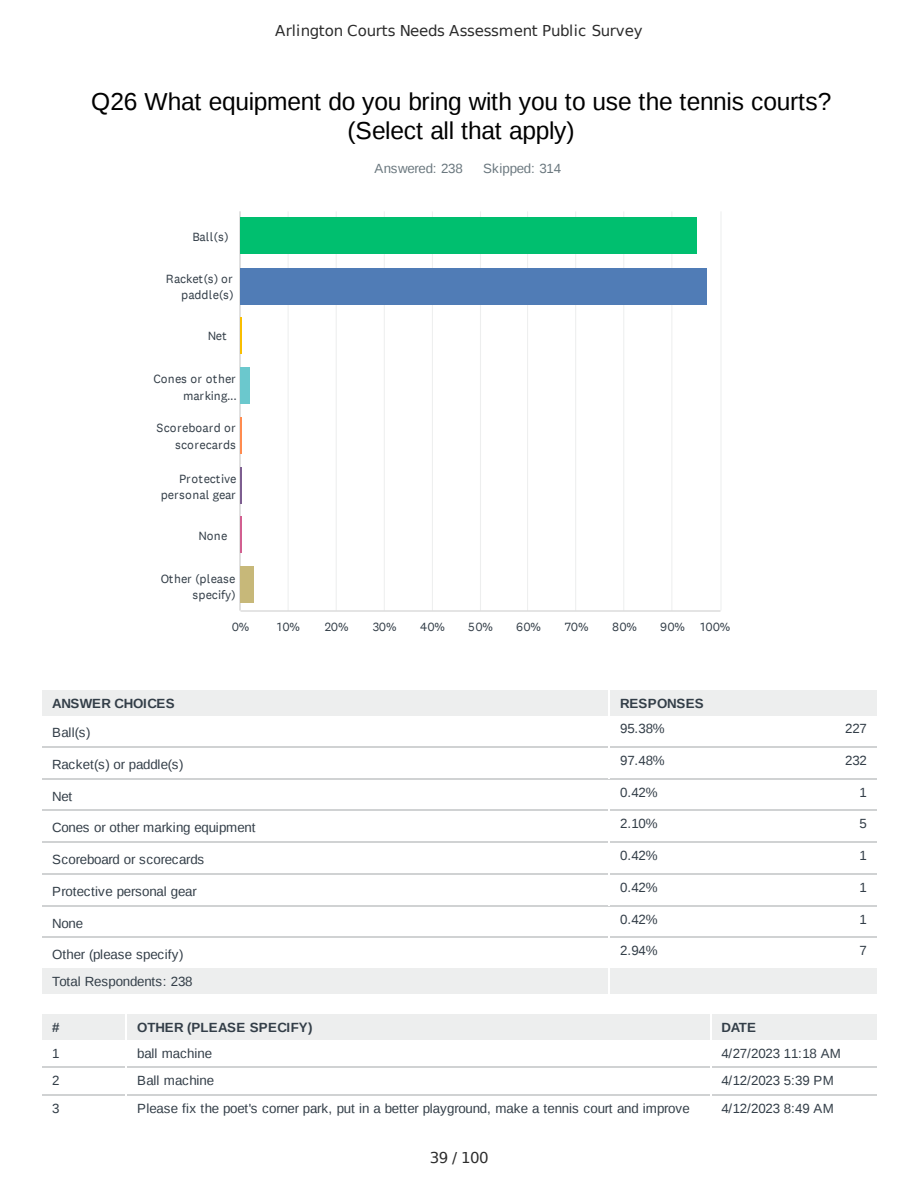
<style>
.page{position:relative;width:918px;height:1188px;background:#fff}
.page>*{position:absolute;margin:0;border:0;box-sizing:border-box;transform-origin:0 0}
.t1{font:24.6px/28.7px "Liberation Sans";letter-spacing:-.015em;color:#000;text-align:center}
.t2{font:15px "DejaVu Sans";letter-spacing:-.015em;color:#2c2c2c}
.t3{font:13.35px "Liberation Sans";letter-spacing:-.02em;color:#333e48}
.t4{font:700 13.35px "Liberation Sans";letter-spacing:.025em;color:#333e48}
.t5{font:13.35px "Liberation Sans";letter-spacing:-.02em;color:#6b787f}
.t6{font:700 13.35px "Liberation Sans";letter-spacing:-.02em;color:#333e48}
.t7{font:13.35px "Liberation Sans";letter-spacing:.01em;color:#333e48}
.t8{font:700 13.35px "Liberation Sans";letter-spacing:.005em;color:#333e48}
.t9{font:12.3px/16.4px "Copyright Klim Type Foundry Not Licensedfor Desktop Use";letter-spacing:.005em;color:#333e48;text-align:right}
</style>
<div class="page">
<svg style="left:42px;top:779px;width:835px;height:317px"></svg>
<div style="left:42px;top:690px;width:567px;height:26px;background:#edeeee"></div>
<div style="left:609px;top:690px;width:268px;height:26px;background:#edeeee"></div>
<div style="left:42px;top:969px;width:567px;height:25px;background:#edeeee"></div>
<div style="left:609px;top:969px;width:268px;height:25px;background:#edeeee"></div>
<svg style="left:609px;top:969px;width:1px;height:25px"></svg>
<hr style="left:609px;top:937px;width:1px;height:32px;background:#fff">
<hr style="left:609px;top:937px;width:268px;height:1px;background:#d0d2d3">
<hr style="left:42px;top:937px;width:568px;height:1px;background:#d0d2d3">
<hr style="left:609px;top:905px;width:1px;height:33px;background:#fff">
<hr style="left:609px;top:905px;width:268px;height:1px;background:#d0d2d3">
<hr style="left:42px;top:905px;width:568px;height:1px;background:#d0d2d3">
<hr style="left:609px;top:873px;width:1px;height:33px;background:#fff">
<hr style="left:609px;top:873px;width:268px;height:1px;background:#d0d2d3">
<hr style="left:42px;top:873px;width:568px;height:1px;background:#d0d2d3">
<hr style="left:609px;top:842px;width:1px;height:32px;background:#fff">
<hr style="left:609px;top:842px;width:268px;height:1px;background:#d0d2d3">
<hr style="left:42px;top:842px;width:568px;height:1px;background:#d0d2d3">
<hr style="left:609px;top:810px;width:1px;height:33px;background:#fff">
<hr style="left:609px;top:810px;width:268px;height:1px;background:#d0d2d3">
<hr style="left:42px;top:810px;width:568px;height:1px;background:#d0d2d3">
<hr style="left:609px;top:778px;width:1px;height:33px;background:#fff">
<hr style="left:609px;top:778px;width:268px;height:1px;background:#d0d2d3">
<hr style="left:42px;top:778px;width:568px;height:1px;background:#d0d2d3">
<hr style="left:609px;top:746px;width:1px;height:33px;background:#fff">
<hr style="left:609px;top:746px;width:268px;height:2px;background:#d0d2d3">
<hr style="left:42px;top:746px;width:568px;height:2px;background:#d0d2d3">
<hr style="left:609px;top:716px;width:1px;height:32px;background:#fff">
<svg style="left:609px;top:690px;width:1px;height:26px"></svg>
<div style="left:42px;top:1015px;width:84px;height:25px;background:#edeeee"></div>
<div style="left:126px;top:1015px;width:584px;height:25px;background:#edeeee"></div>
<div style="left:710px;top:1015px;width:167px;height:25px;background:#edeeee"></div>
<hr style="left:710px;top:1094px;width:1px;height:30px;background:#fff">
<hr style="left:126px;top:1094px;width:1px;height:30px;background:#fff">
<hr style="left:710px;top:1094px;width:167px;height:1px;background:#d0d2d3">
<hr style="left:126px;top:1094px;width:585px;height:1px;background:#d0d2d3">
<hr style="left:42px;top:1094px;width:85px;height:1px;background:#d0d2d3">
<hr style="left:710px;top:1067px;width:167px;height:1px;background:#d0d2d3">
<hr style="left:126px;top:1067px;width:585px;height:1px;background:#d0d2d3">
<hr style="left:42px;top:1067px;width:85px;height:1px;background:#d0d2d3">
<svg style="left:710px;top:1015px;width:1px;height:80px"></svg>
<svg style="left:126px;top:1015px;width:1px;height:80px"></svg>
<hr style="left:288px;top:211px;width:1px;height:399px;background:#edeeee">
<hr style="left:336px;top:211px;width:1px;height:399px;background:#edeeee">
<hr style="left:384px;top:211px;width:1px;height:399px;background:#edeeee">
<hr style="left:432px;top:211px;width:1px;height:399px;background:#edeeee">
<hr style="left:480px;top:211px;width:1px;height:399px;background:#edeeee">
<hr style="left:527px;top:211px;width:1px;height:399px;background:#edeeee">
<hr style="left:575px;top:211px;width:1px;height:399px;background:#edeeee">
<hr style="left:623px;top:211px;width:1px;height:399px;background:#edeeee">
<hr style="left:671px;top:211px;width:1px;height:399px;background:#edeeee">
<hr style="left:720px;top:211px;width:2px;height:399px;background:#edeeee">
<hr style="left:240px;top:211px;width:1px;height:399px;background:#ccc">
<hr style="left:241px;top:610px;width:479px;height:2px;background:#ccc">
<div style="left:241px;top:218px;width:456px;height:36px;background:#00bf6f"></div>
<div style="left:241px;top:268px;width:466px;height:37px;background:#507cb6"></div>
<hr style="left:241px;top:317px;width:1px;height:37px;background:#f9be00">
<div style="left:241px;top:367px;width:9px;height:37px;background:#6bc8cd"></div>
<hr style="left:241px;top:417px;width:1px;height:37px;background:#ff8b4f">
<hr style="left:241px;top:467px;width:1px;height:37px;background:#7d5e90">
<hr style="left:241px;top:516px;width:1px;height:37px;background:#d25f90">
<div style="left:241px;top:566px;width:13px;height:37px;background:#c7b879"></div>
<p class="t2" style="left:275px;top:22px;width:369px">Arlington Courts Needs Assessment Public Survey</p>
<h1 class="t1" style="left:91px;top:87px;width:742px">Q26 What equipment do you bring with you to use the tennis courts? (Select all that apply)</h1>
<p class="t5" style="left:375px;top:161px;width:90px">Answered: 238</p>
<p class="t5" style="left:483px;top:161px;width:80px">Skipped: 314</p>
<p class="t9" style="left:192px;top:229px;width:38px">Ball(s)</p>
<p class="t9" style="left:166px;top:271px;width:69px">Racket(s) or paddle(s)</p>
<p class="t9" style="left:208px;top:328px;width:21px">Net</p>
<p class="t9" style="left:154px;top:371px;width:85px">Cones or other marking...</p>
<p class="t9" style="left:157px;top:420px;width:81px">Scoreboard or scorecards</p>
<p class="t9" style="left:161px;top:470px;width:77px">Protective personal gear</p>
<p class="t9" style="left:199px;top:527px;width:30px">None</p>
<p class="t9" style="left:161px;top:570px;width:77px">Other (please specify)</p>
<p class="t9" style="left:232px;top:618px;width:19px">0%</p>
<p class="t9" style="left:277px;top:618px;width:24px">10%</p>
<p class="t9" style="left:325px;top:618px;width:25px">20%</p>
<p class="t9" style="left:373px;top:618px;width:25px">30%</p>
<p class="t9" style="left:420px;top:618px;width:26px">40%</p>
<p class="t9" style="left:468px;top:618px;width:26px">50%</p>
<p class="t9" style="left:516px;top:618px;width:26px">60%</p>
<p class="t9" style="left:565px;top:618px;width:25px">70%</p>
<p class="t9" style="left:612px;top:618px;width:26px">80%</p>
<p class="t9" style="left:660px;top:618px;width:26px">90%</p>
<p class="t9" style="left:701px;top:618px;width:31px">100%</p>
<p class="t6" style="left:52px;top:696px;width:124px">ANSWER CHOICES</p>
<p class="t4" style="left:620px;top:696px;width:85px">RESPONSES</p>
<p class="t3" style="left:52px;top:725px;width:40px">Ball(s)</p>
<p class="t3" style="left:52px;top:757px;width:133px">Racket(s) or paddle(s)</p>
<p class="t3" style="left:52px;top:789px;width:22px">Net</p>
<p class="t3" style="left:52px;top:820px;width:205px">Cones or other marking equipment</p>
<p class="t3" style="left:52px;top:852px;width:153px">Scoreboard or scorecards</p>
<p class="t3" style="left:52px;top:884px;width:146px">Protective personal gear</p>
<p class="t3" style="left:52px;top:916px;width:32px">None</p>
<p class="t3" style="left:52px;top:947px;width:133px">Other (please specify)</p>
<p class="t3" style="left:620px;top:721px;width:46px">95.38%</p>
<p class="t3" style="left:845px;top:721px;width:23px">227</p>
<p class="t3" style="left:620px;top:753px;width:46px">97.48%</p>
<p class="t3" style="left:845px;top:753px;width:23px">232</p>
<p class="t3" style="left:620px;top:785px;width:39px">0.42%</p>
<p class="t3" style="left:860px;top:785px;width:9px">1</p>
<p class="t3" style="left:620px;top:816px;width:39px">2.10%</p>
<p class="t3" style="left:860px;top:816px;width:9px">5</p>
<p class="t3" style="left:620px;top:848px;width:39px">0.42%</p>
<p class="t3" style="left:860px;top:848px;width:9px">1</p>
<p class="t3" style="left:620px;top:880px;width:39px">0.42%</p>
<p class="t3" style="left:860px;top:880px;width:9px">1</p>
<p class="t3" style="left:620px;top:911px;width:39px">0.42%</p>
<p class="t3" style="left:860px;top:911px;width:9px">1</p>
<p class="t3" style="left:620px;top:943px;width:39px">2.94%</p>
<p class="t3" style="left:860px;top:943px;width:9px">7</p>
<p class="t3" style="left:52px;top:974px;width:142px">Total Respondents: 238</p>
<p class="t8" style="left:52px;top:1020px;width:9px">#</p>
<p class="t4" style="left:137px;top:1020px;width:177px">OTHER (PLEASE SPECIFY)</p>
<p class="t8" style="left:722px;top:1020px;width:36px">DATE</p>
<p class="t3" style="left:52px;top:1045px;width:9px">1</p>
<p class="t3" style="left:137px;top:1045px;width:76px">ball machine</p>
<p class="t3" style="left:722px;top:1045px;width:121px">4/27/2023 11:18 AM</p>
<p class="t3" style="left:52px;top:1073px;width:9px">2</p>
<p class="t7" style="left:137px;top:1073px;width:78px">Ball machine</p>
<p class="t3" style="left:722px;top:1073px;width:114px">4/12/2023 5:39 PM</p>
<p class="t3" style="left:52px;top:1101px;width:9px">3</p>
<p class="t3" style="left:137px;top:1101px;width:554px">Please fix the poet's corner park, put in a better playground, make a tennis court and improve</p>
<p class="t3" style="left:722px;top:1101px;width:114px">4/12/2023 8:49 AM</p>
<p class="t2" style="left:430px;top:1149px;width:61px">39 / 100</p>
</div>
